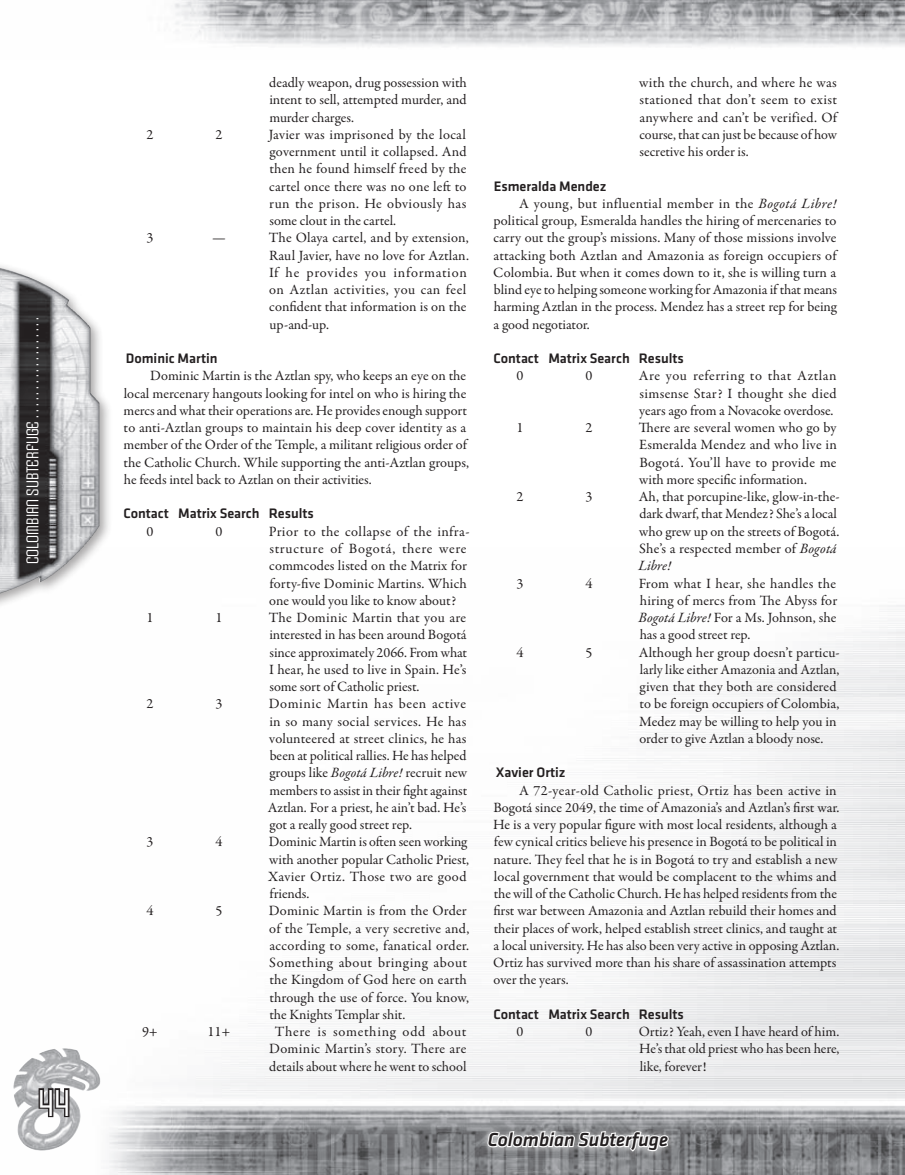
<style>
.page{position:relative;width:905px;height:1175px;background:#fff}
.page>*{position:absolute;margin:0;border:0;box-sizing:border-box;transform-origin:0 0}
.t1{font:condensed 36px "Armada";color:#fff}
.t2{font:italic 500 19.5px "Klavika";color:#231f20}
.t3{font:condensed 16.5px "Armada";color:#fff}
.t4{font:14.25px/17.2px "Garamond Premr Pro";color:#231f20;text-align:justify}
.t5{font:500 14.25px "Klavika";color:#231f20}
.s1{font-style:italic}
</style>
<div class="page">
<img style="left:14px;top:605px;width:890px;height:569px">
<img style="left:174px;top:0;width:730px;height:47px">
<img style="left:13px;top:1048px;width:53px;height:41px">
<svg style="left:37px;top:1086px;width:34px;height:32px"></svg>
<div style="left:480px;top:1124px;width:196px;height:34px;background:#fff;opacity:.71"></div>
<svg style="left:486px;top:1113px;width:183px;height:56px"></svg>
<div style="left:0;top:259px;width:113px;height:353px;background:#231f20;opacity:.4"></div>
<img style="left:0;top:268px;width:99px;height:325px">
<p class="t3" style="left:24px;top:564px;width:247px;rotate:-90deg">COLOMBIAN SUBTERFUGE ..................</p>
<h1 class="t1" style="left:38px;top:1083px;width:34px">44</h1>
<p class="t4" style="left:269px;top:74px;width:199px">deadly weapon, drug possession with intent to sell, attempted murder, and murder charges.</p>
<p class="t4" style="left:146px;top:126px;width:8px">2</p>
<p class="t4" style="left:215px;top:126px;width:8px">2</p>
<p class="t4" style="left:269px;top:126px;width:199px">Javier was imprisoned by the local government until it collapsed. And then he found himself freed by the cartel once there was no one left to run the prison. He obviously has some clout in the cartel.</p>
<p class="t4" style="left:146px;top:229px;width:8px">3</p>
<p class="t4" style="left:212px;top:229px;width:15px">—</p>
<p class="t4" style="left:269px;top:229px;width:202px;text-align:left">The Olaya cartel, and by extension,<br>Raul Javier, have no love for Aztlan.<br>If he provides you information on Aztlan activities, you can feel confident that information is on the up-and-up.</p>
<p class="t5" style="left:126px;top:351px;width:93px">Dominic Martin</p>
<p class="t4" style="left:123px;top:367px;width:347px;text-align:left;text-indent:27px">Dominic Martin is the Aztlan spy, who keeps an eye on the local mercenary hangouts looking for intel on who is hiring the mercs and what their operations are. He provides enough support to anti-Aztlan groups to maintain his deep cover identity as a member of the Order of the Temple, a militant religious order of the Catholic Church. While supporting the anti-Aztlan groups, he feeds intel back to Aztlan on their activities.</p>
<p class="t5" style="left:123px;top:506px;width:192px">Contact Matrix Search Results</p>
<p class="t4" style="left:146px;top:523px;width:8px">0</p>
<p class="t4" style="left:215px;top:523px;width:8px">0</p>
<p class="t4" style="left:269px;top:523px;width:202px;text-align:left">Prior to the collapse of the infra&shy;structure of Bogotá, there were commcodes listed on the Matrix for forty-five Dominic Martins. Which one would you like to know about?</p>
<p class="t4" style="left:146px;top:609px;width:8px">1</p>
<p class="t4" style="left:215px;top:609px;width:8px">1</p>
<p class="t4" style="left:269px;top:609px;width:200px">The Dominic Martin that you are interested in has been around Bogotá since approximately 2066. From what I hear, he used to live in Spain. He’s some sort of Catholic priest.</p>
<p class="t4" style="left:146px;top:695px;width:8px">2</p>
<p class="t4" style="left:215px;top:695px;width:8px">3</p>
<p class="t4" style="left:268px;top:695px;width:201px">Dominic Martin has been active in so many social services. He has volunteered at street clinics, he has been at political rallies. He has helped groups like <span class="s1">Bogotá Libre!</span> recruit new members to assist in their fight against Aztlan. For a priest, he ain’t bad. He’s got a really good street rep.</p>
<p class="t4" style="left:146px;top:833px;width:8px">3</p>
<p class="t4" style="left:215px;top:833px;width:8px">4</p>
<p class="t4" style="left:268px;top:833px;width:202px;text-align:left">Dominic Martin is often seen working with another popular Catholic Priest,<br>Xavier Ortiz. Those two are good friends.</p>
<p class="t4" style="left:146px;top:902px;width:8px">4</p>
<p class="t4" style="left:215px;top:902px;width:8px">5</p>
<p class="t4" style="left:269px;top:902px;width:202px;text-align:left">Dominic Martin is from the Order of the Temple, a very secretive and, according to some, fanatical order.<br>Something about bringing about the Kingdom of God here on earth through the use of force. You know, the Knights Templar shit.</p>
<p class="t4" style="left:142px;top:1023px;width:17px">9+</p>
<p class="t4" style="left:208px;top:1023px;width:24px">11+</p>
<p class="t4" style="left:269px;top:1023px;width:199px;text-align:center">There is something odd about<br>Dominic Martin’s story. There are details about where he went to school</p>
<p class="t4" style="left:639px;top:74px;width:199px">with the church, and where he was stationed that don’t seem to exist anywhere and can’t be verified. Of course, that can just be because of how secretive his order is.</p>
<p class="t5" style="left:493px;top:178px;width:114px">Esmeralda Mendez</p>
<p class="t4" style="left:493px;top:195px;width:345px;text-indent:26px">A young, but influential member in the <span class="s1">Bogotá Libre! </span>political group, Esmeralda handles the hiring of mercenaries to carry out the group’s missions. Many of those missions involve attacking both Aztlan and Amazonia as foreign occupiers of Colombia. But when it comes down to it, she is willing turn a blind eye to helping someone working for Amazonia if that means harming Aztlan in the process. Mendez has a street rep for being a good negotiator.</p>
<p class="t5" style="left:493px;top:351px;width:192px">Contact Matrix Search Results</p>
<p class="t4" style="left:516px;top:367px;width:8px">0</p>
<p class="t4" style="left:585px;top:367px;width:8px">0</p>
<p class="t4" style="left:639px;top:367px;width:199px">Are you referring to that Aztlan simsense Star? I thought she died years ago from a Novacoke overdose.</p>
<p class="t4" style="left:516px;top:419px;width:8px">1</p>
<p class="t4" style="left:585px;top:419px;width:8px">2</p>
<p class="t4" style="left:639px;top:419px;width:199px">There are several women who go by Esmeralda Mendez and who live in Bogotá. You’ll have to provide me with more specific information.</p>
<p class="t4" style="left:516px;top:488px;width:8px">2</p>
<p class="t4" style="left:585px;top:488px;width:8px">3</p>
<p class="t4" style="left:638px;top:488px;width:203px;text-align:left">Ah, that porcupine-like, glow-in-the&shy;dark dwarf, that Mendez? She’s a local who grew up on the streets of Bogotá.<br>She’s a respected member of <span class="s1">Bogotá<br>Libre!</span></p>
<p class="t4" style="left:516px;top:574px;width:8px">3</p>
<p class="t4" style="left:585px;top:574px;width:8px">4</p>
<p class="t4" style="left:638px;top:574px;width:200px">From what I hear, she handles the hiring of mercs from The Abyss for <span class="s1">Bogotá Libre!</span> For a Ms. Johnson, she has a good street rep.</p>
<p class="t4" style="left:516px;top:643px;width:8px">4</p>
<p class="t4" style="left:585px;top:643px;width:8px">5</p>
<p class="t4" style="left:639px;top:643px;width:202px;text-align:left">Although her group doesn’t particu&shy;larly like either Amazonia and Aztlan, given that they both are considered to be foreign occupiers of Colombia, Medez may be willing to help you in order to give Aztlan a bloody nose.</p>
<p class="t5" style="left:496px;top:765px;width:71px">Xavier Ortiz</p>
<p class="t4" style="left:493px;top:781px;width:348px;text-align:left;text-indent:26px">A 72-year-old Catholic priest, Ortiz has been active in Bogotá since 2049, the time of Amazonia’s and Aztlan’s first war.<br>He is a very popular figure with most local residents, although a few cynical critics believe his presence in Bogotá to be political in nature. They feel that he is in Bogotá to try and establish a new local government that would be complacent to the whims and the will of the Catholic Church. He has helped residents from the first war between Amazonia and Aztlan rebuild their homes and their places of work, helped establish street clinics, and taught at a local university. He has also been very active in opposing Aztlan.<br>Ortiz has survived more than his share of assassination attempts over the years.</p>
<p class="t5" style="left:493px;top:1006px;width:192px">Contact Matrix Search Results</p>
<p class="t4" style="left:516px;top:1023px;width:8px">0</p>
<p class="t4" style="left:585px;top:1023px;width:8px">0</p>
<p class="t4" style="left:639px;top:1023px;width:202px">Ortiz? Yeah, even I have heard of him.<br>He’s that old priest who has been here, like, forever!</p>
<h2 class="t2" style="left:488px;top:1128px;width:182px">Colombian Subterfuge</h2>
</div>
